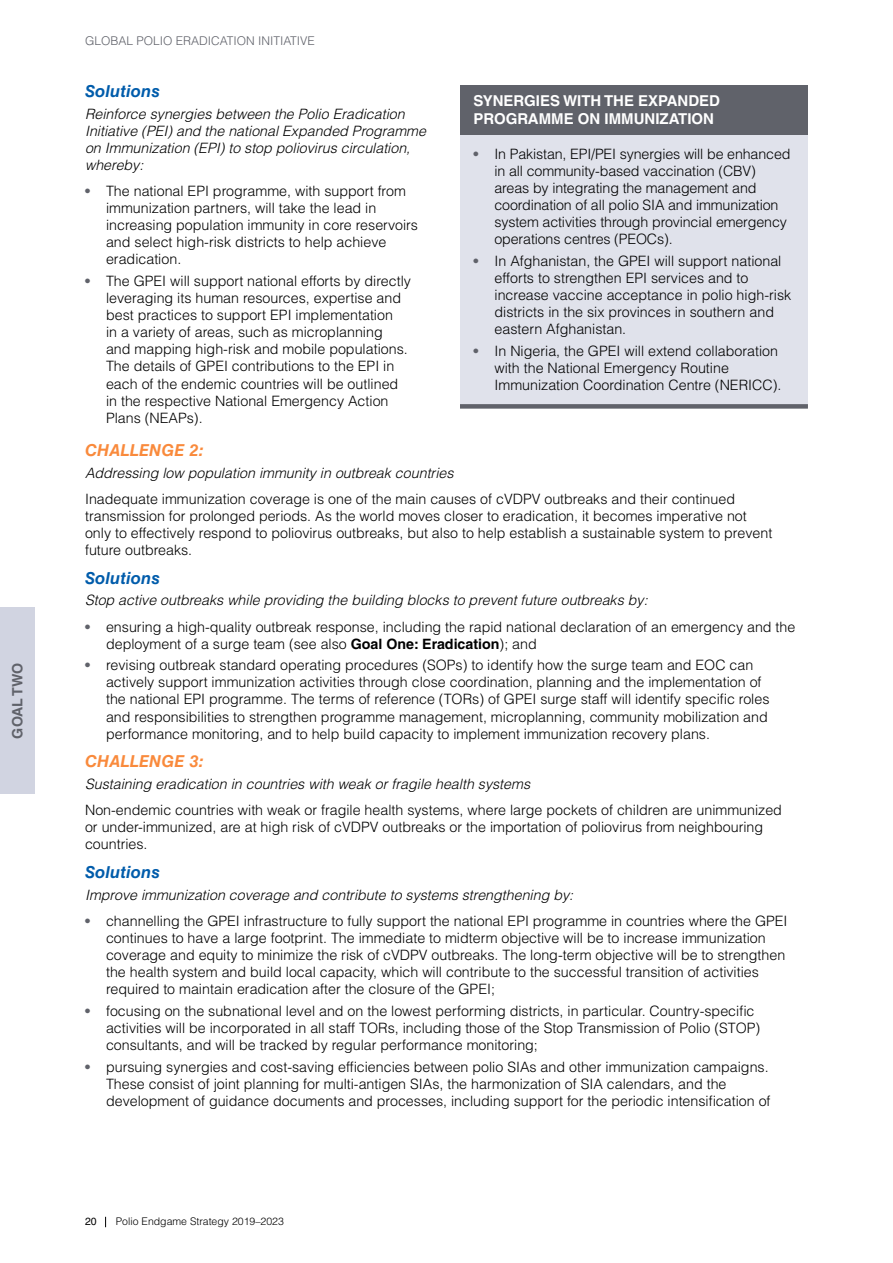
<style>
.page{position:relative;width:893px;height:1263px;background:#fff}
.page>*{position:absolute;margin:0;border:0;box-sizing:border-box;transform-origin:0 0}
.t1{font:italic 700 16.5px "Helvetica LT Std";letter-spacing:.01em;color:#005cab}
.t2{font:italic 700 16.5px "Helvetica LT Std";letter-spacing:.01em;color:#f98a3c}
.t3{font:700 15px/18px "Helvetica LT Std";color:#fff}
.t4{font:300 14.25px/17.1px "Helvetica LT Std";color:#000}
.t5{font:italic 300 14.25px/17.1px "Helvetica LT Std";color:#000}
.t6{font:700 14.25px "Helvetica LT Std";color:#60626a}
.t7{font:300 12px "Helvetica LT Std";color:#60626a}
.t8{font:300 10.5px "Helvetica LT Std";color:#000}
.t9{font:10.5px "Helvetica LT Std";color:#000}
.s1{font-weight:700;color:#60626a}
.s2{font-weight:700}
</style>
<div class="page">
<div style="left:460px;top:85px;width:348px;height:50px;background:#60626a"></div>
<div style="left:460px;top:135px;width:348px;height:271px;background:#e0e2eb"></div>
<div style="left:460px;top:404px;width:348px;height:5px;background:#60626a"></div>
<div style="left:0;top:608px;width:34px;height:186px;background:#d1d4e1"></div>
<p class="t6" style="left:9px;top:738px;width:77px;rotate:-90deg">Goal Two</p>
<p class="t7" style="left:85px;top:33px;width:231px">GLOBAL POLIO ERADICATION INITIATIVE</p>
<p class="t1" style="left:85px;top:81px;width:76px">Solutions</p>
<p class="t5" style="left:85px;top:105px;width:343px">Reinforce synergies between the Polio Eradication Initiative (PEI) and the national Expanded Programme on Immunization (EPI) to stop poliovirus circulation, whereby:</p>
<p class="t4" style="left:106px;top:182px;width:314px;text-indent:-21px"><span class="s1">•</span> The national EPI programme, with support from immunization partners, will take the lead in increasing population immunity in core reservoirs and select high-risk districts to help achieve eradication.</p>
<p class="t4" style="left:106px;top:272px;width:306px;text-indent:-21px"><span class="s1">•</span> The GPEI will support national efforts by directly leveraging its human resources, expertise and best practices to support EPI implementation<br>in a variety of areas, such as microplanning<br>and mapping high-risk and mobile populations.<br>The details of GPEI contributions to the EPI in each of the endemic countries will be outlined in the respective National Emergency Action Plans (NEAPs).</p>
<p class="t2" style="left:85px;top:440px;width:121px">CHALLENGE 2:</p>
<p class="t5" style="left:85px;top:464px;width:370px">Addressing low population immunity in outbreak countries</p>
<p class="t4" style="left:85px;top:490px;width:689px">Inadequate immunization coverage is one of the main causes of cVDPV outbreaks and their continued transmission for prolonged periods. As the world moves closer to eradication, it becomes imperative not only to effectively respond to poliovirus outbreaks, but also to help establish a sustainable system to prevent future outbreaks.</p>
<p class="t1" style="left:85px;top:568px;width:76px">Solutions</p>
<p class="t5" style="left:85px;top:592px;width:564px">Stop active outbreaks while providing the building blocks to prevent future outbreaks by:</p>
<p class="t4" style="left:106px;top:618px;width:691px;text-indent:-21px"><span class="s1">•</span> ensuring a high-quality outbreak response, including the rapid national declaration of an emergency and the deployment of a surge team (see also <span class="s2">Goal One: Eradication</span>); and</p>
<p class="t4" style="left:106px;top:656px;width:665px;text-indent:-21px"><span class="s1">•</span> revising outbreak standard operating procedures (SOPs) to identify how the surge team and EOC can actively support immunization activities through close coordination, planning and the implementation of the national EPI programme. The terms of reference (TORs) of GPEI surge staff will identify specific roles and responsibilities to strengthen programme management, microplanning, community mobilization and performance monitoring, and to help build capacity to implement immunization recovery plans.</p>
<p class="t2" style="left:85px;top:752px;width:121px">CHALLENGE 3:</p>
<p class="t5" style="left:85px;top:775px;width:447px">Sustaining eradication in countries with weak or fragile health systems</p>
<p class="t4" style="left:85px;top:801px;width:698px">Non-endemic countries with weak or fragile health systems, where large pockets of children are unimmunized or under-immunized, are at high risk of cVDPV outbreaks or the importation of poliovirus from neighbouring countries.</p>
<p class="t1" style="left:85px;top:862px;width:76px">Solutions</p>
<p class="t5" style="left:85px;top:886px;width:490px">Improve immunization coverage and contribute to systems strengthening by:</p>
<p class="t4" style="left:106px;top:912px;width:683px;text-indent:-21px"><span class="s1">•</span> channelling the GPEI infrastructure to fully support the national EPI programme in countries where the GPEI continues to have a large footprint. The immediate to midterm objective will be to increase immunization coverage and equity to minimize the risk of cVDPV outbreaks. The long-term objective will be to strengthen the health system and build local capacity, which will contribute to the successful transition of activities required to maintain eradication after the closure of the GPEI;</p>
<p class="t4" style="left:106px;top:1002px;width:656px;text-indent:-21px"><span class="s1">•</span> focusing on the subnational level and on the lowest performing districts, in particular. Country-specific activities will be incorporated in all staff TORs, including those of the Stop Transmission of Polio (STOP) consultants, and will be tracked by regular performance monitoring;</p>
<p class="t4" style="left:106px;top:1058px;width:666px;text-indent:-21px"><span class="s1">•</span> pursuing synergies and cost-saving efficiencies between polio SIAs and other immunization campaigns.<br>These consist of joint planning for multi-antigen SIAs, the harmonization of SIA calendars, and the development of guidance documents and processes, including support for the periodic intensification of</p>
<p class="t3" style="left:473px;top:92px;width:248px">SYNERGIES WITH THE EXPANDED<br>PROGRAMME ON IMMUNIZATION</p>
<p class="t4" style="left:494px;top:145px;width:297px;text-indent:-21px"><span class="s1">•</span> In Pakistan, EPI/PEI synergies will be enhanced in all community-based vaccination (CBV) areas by integrating the management and coordination of all polio SIA and immunization system activities through provincial emergency operations centres (PEOCs).</p>
<p class="t4" style="left:494px;top:252px;width:298px;text-indent:-21px"><span class="s1">•</span> In Afghanistan, the GPEI will support national efforts to strengthen EPI services and to increase vaccine acceptance in polio high-risk districts in the six provinces in southern and eastern Afghanistan.</p>
<p class="t4" style="left:494px;top:342px;width:288px;text-indent:-21px"><span class="s1">•</span> In Nigeria, the GPEI will extend collaboration with the National Emergency Routine<br>Immunization Coordination Centre (NERICC).</p>
<p class="t9" style="left:85px;top:1215px;width:13px">20</p>
<p class="t8" style="left:116px;top:1214px;width:170px">Polio Endgame Strategy 2019–2023</p>
</div>
